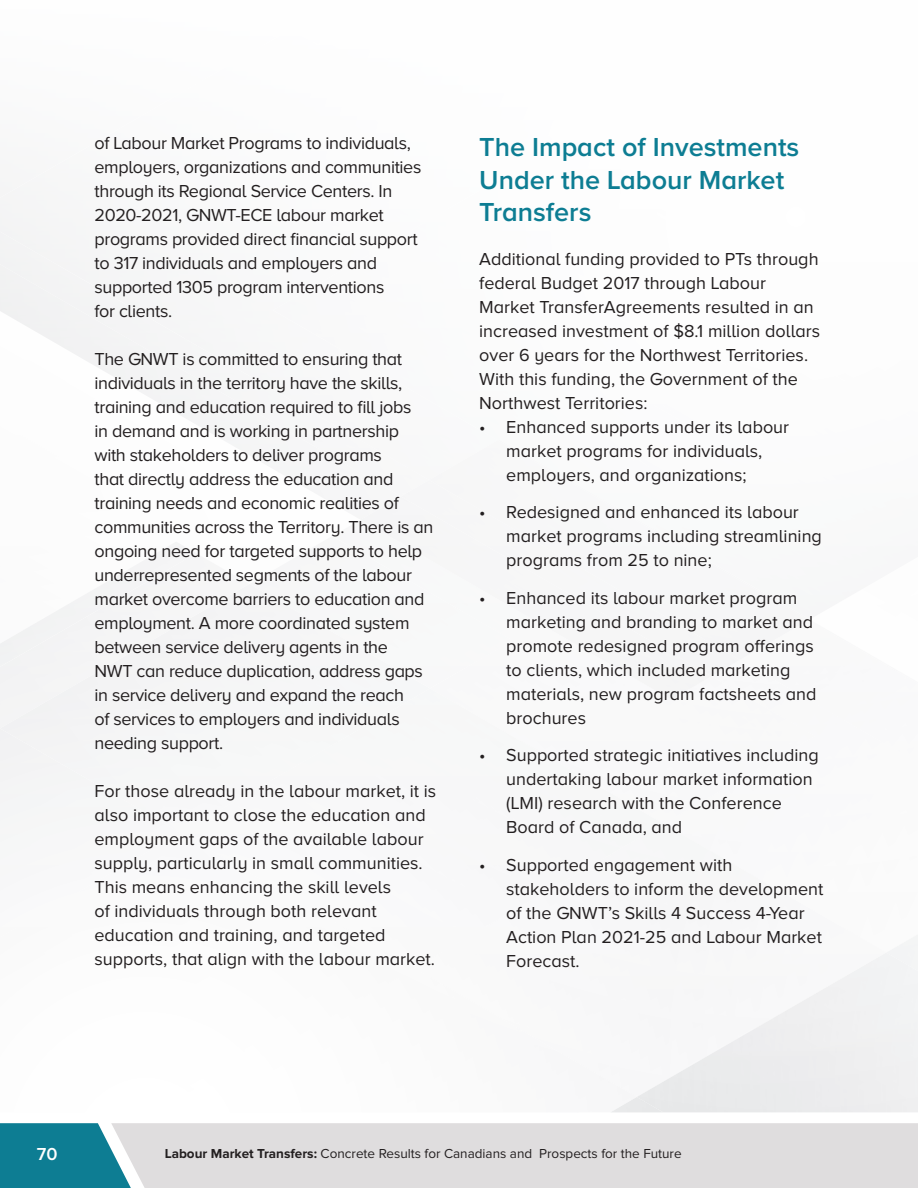
<style>
.page{position:relative;width:918px;height:1188px;background:#fff}
.page>*{position:absolute;margin:0;border:0;box-sizing:border-box;transform-origin:0 0}
.t1{font:600 27px/32.4px "Proxima Nova A";color:#0d7d93}
.t2{font:18px/24px "Proxima Nova A";color:#231f20}
.t3{font:18px/24px "Proxima Nova A";letter-spacing:-.02em;color:#231f20}
.t4{font:600 18px "Proxima Nova A";color:#fff}
.t5{font:13.5px "Proxima Nova";color:#231f20}
.s1{font-weight:700}
</style>
<div class="page">
<div style="left:0;top:1123px;width:111px;height:65px;background:#0d7d93"></div>
<div style="left:111px;top:1123px;width:807px;height:65px;background:#dfddde"></div>
<div style="left:56px;top:240px;width:143px;height:100px;background:#f5f5f6"></div>
<div style="left:0;top:200px;width:58px;height:65px;background:#f4f4f5"></div>
<img style="left:197px;top:268px;width:204px;height:142px">
<img style="left:184px;top:338px;width:15px;height:9px">
<img style="left:306px;top:409px;width:95px;height:60px">
<img style="left:343px;top:256px;width:58px;height:137px">
<img style="left:273px;top:269px;width:72px;height:83px">
<div style="left:429px;top:496px;width:323px;height:164px;background:#f6f6f7"></div>
<img style="left:498px;top:496px;width:254px;height:124px">
<div style="left:0;top:584px;width:430px;height:144px;background:#f5f6f6"></div>
<img style="left:612px;top:1097px;width:51px;height:15px">
<p class="t3" style="left:94px;top:131px;width:328px">of Labour Market Programs to individuals, employers, organizations and communities through its Regional Service Centers. In 2020-2021, GNWT-ECE labour market programs provided direct financial support to 317 individuals and employers and supported 1305 program interventions<br>for clients.</p>
<p class="t3" style="left:94px;top:347px;width:340px">The GNWT is committed to ensuring that individuals in the territory have the skills, training and education required to fill jobs<br>in demand and is working in partnership with stakeholders to deliver programs<br>that directly address the education and training needs and economic realities of communities across the Territory. There is an ongoing need for targeted supports to help underrepresented segments of the labour market overcome barriers to education and employment. A more coordinated system between service delivery agents in the<br>NWT can reduce duplication, address gaps in service delivery and expand the reach<br>of services to employers and individuals needing support.</p>
<p class="t2" style="left:94px;top:779px;width:343px">For those already in the labour market, it is also important to close the education and employment gaps of the available labour supply, particularly in small communities.<br>This means enhancing the skill levels<br>of individuals through both relevant education and training, and targeted supports, that align with the labour market.</p>
<h1 class="t1" style="left:479px;top:131px;width:322px">The Impact of Investments<br>Under the Labour Market<br>Transfers</h1>
<p class="t2" style="left:479px;top:247px;width:342px">Additional funding provided to PTs through federal Budget 2017 through Labour Market TransferAgreements resulted in an increased investment of $8.1 million dollars over 6 years for the Northwest Territories.<br>With this funding, the Government of the Northwest Territories:</p>
<p class="t2" style="left:506px;top:415px;width:284px;text-indent:-27px">• Enhanced supports under its labour market programs for individuals, employers, and organizations;</p>
<p class="t2" style="left:506px;top:500px;width:317px;text-indent:-27px">• Redesigned and enhanced its labour market programs including streamlining programs from 25 to nine;</p>
<p class="t2" style="left:506px;top:586px;width:312px;text-indent:-27px">• Enhanced its labour market program marketing and branding to market and promote redesigned program offerings to clients, which included marketing materials, new program factsheets and brochures</p>
<p class="t2" style="left:506px;top:743px;width:314px;text-indent:-27px">• Supported strategic initiatives including undertaking labour market information (LMI) research with the Conference Board of Canada, and</p>
<p class="t2" style="left:506px;top:853px;width:319px;text-indent:-27px">• Supported engagement with stakeholders to inform the development of the GNWT’s Skills 4 Success 4-Year<br>Action Plan 2021-25 and Labour Market<br>Forecast.</p>
<p class="t4" style="left:37px;top:1144px;width:22px">70</p>
<p class="t5" style="left:165px;top:1146px;width:518px"><span class="s1">Labour Market Transfers:</span> Concrete Results for Canadians and Prospects for the Future</p>
</div>
